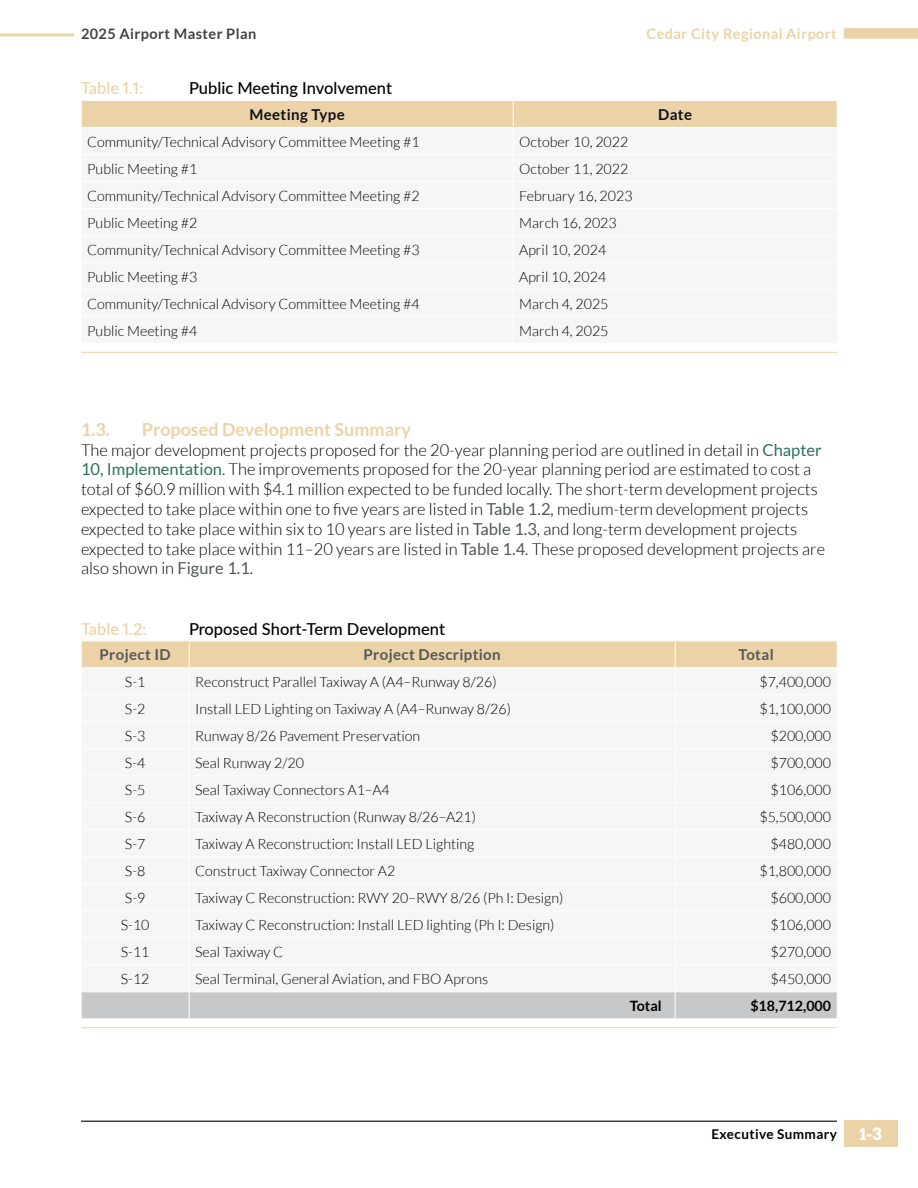
<style>
.page{position:relative;width:918px;height:1188px;background:#fff}
.page>*{position:absolute;margin:0;border:0;box-sizing:border-box;transform-origin:0 0}
.t1{font:700 18px "Lato";color:#ebd3a7}
.t2{font:300 16.5px/19.8px "Lato";color:#000}
.t3{font:500 16.5px "Lato";color:#000}
.t4{font:500 16.5px "Lato";color:#ebd3a7}
.t5{font:700 16.5px "Arvo";color:#fff}
.t6{font:700 15px "Lato";letter-spacing:.025em;color:#54585a}
.t7{font:700 15px "Lato";letter-spacing:.025em;color:#0e0f1b}
.t8{font:700 14.4px "Lato";letter-spacing:.03em;color:#ebd3a7}
.t9{font:700 14.4px "Lato";letter-spacing:.03em;color:#424242}
.t10{font:300 14.25px "Lato";color:#000}
.t11{font:700 14.25px "Lato";color:#000}
.t12{font:700 13.5px "Lato";letter-spacing:.03em;color:#000}
.s1{font-weight:400;color:#2a7061}
.s2{font-weight:400;color:#54585a}
</style>
<div class="page">
<div style="left:844px;top:1120px;width:54px;height:28px;background:#ebd3a7"></div>
<hr style="left:81px;top:1120px;width:756px;height:2px;background:#424242">
<hr style="left:2px;top:33px;width:71px;height:3px;background:#ebd3a7">
<div style="left:849px;top:28px;width:64px;height:11px;background:#ebd3a7"></div>
<hr style="left:81px;top:352px;width:756px;height:1px;background:#ebd3a7">
<hr style="left:81px;top:1027px;width:756px;height:1px;background:#ebd3a7">
<div style="left:81px;top:101px;width:756px;height:26px;background:#ebd3a7"></div>
<svg style="left:81px;top:641px;width:756px;height:378px"></svg>
<p class="t9" style="left:81px;top:25px;width:177px">2025 Airport Master Plan</p>
<p class="t8" style="left:647px;top:25px;width:192px">Cedar City Regional Airport</p>
<p class="t4" style="left:81px;top:76px;width:64px">Table 1.1:</p>
<p class="t3" style="left:189px;top:76px;width:205px">Public Meeting Involvement</p>
<p class="t7" style="left:250px;top:106px;width:97px">Meeting Type</p>
<p class="t7" style="left:658px;top:106px;width:35px">Date</p>
<p class="t10" style="left:87px;top:134px;width:334px">Community/Technical Advisory Committee Meeting #1</p>
<p class="t10" style="left:519px;top:134px;width:111px">October 10, 2022</p>
<p class="t10" style="left:87px;top:161px;width:112px">Public Meeting #1</p>
<p class="t10" style="left:519px;top:161px;width:111px">October 11, 2022</p>
<p class="t10" style="left:87px;top:188px;width:334px">Community/Technical Advisory Committee Meeting #2</p>
<p class="t10" style="left:519px;top:188px;width:115px">February 16, 2023</p>
<p class="t10" style="left:87px;top:215px;width:112px">Public Meeting #2</p>
<p class="t10" style="left:519px;top:215px;width:99px">March 16, 2023</p>
<p class="t10" style="left:87px;top:242px;width:334px">Community/Technical Advisory Committee Meeting #3</p>
<p class="t10" style="left:519px;top:242px;width:89px">April 10, 2024</p>
<p class="t10" style="left:87px;top:269px;width:112px">Public Meeting #3</p>
<p class="t10" style="left:519px;top:269px;width:89px">April 10, 2024</p>
<p class="t10" style="left:87px;top:296px;width:334px">Community/Technical Advisory Committee Meeting #4</p>
<p class="t10" style="left:519px;top:296px;width:91px">March 4, 2025</p>
<p class="t10" style="left:87px;top:323px;width:112px">Public Meeting #4</p>
<p class="t10" style="left:519px;top:323px;width:91px">March 4, 2025</p>
<p class="t1" style="left:81px;top:419px;width:30px">1.3.</p>
<p class="t1" style="left:142px;top:419px;width:271px">Proposed Development Summary</p>
<p class="t2" style="left:81px;top:440px;width:746px">The major development projects proposed for the 20-year planning period are outlined in detail in <span class="s1">Chapter 10, Implementation</span>. The improvements proposed for the 20-year planning period are estimated to cost a total of $60.9 million with $4.1 million expected to be funded locally. The short-term development projects expected to take place within one to five years are listed in <span class="s2">Table 1.2</span>, medium-term development projects expected to take place within six to 10 years are listed in <span class="s2">Table 1.3</span>, and long-term development projects expected to take place within 11–20 years are listed in <span class="s2">Table 1.4</span>. These proposed development projects are also shown in <span class="s2">Figure 1.1</span>.</p>
<p class="t4" style="left:81px;top:617px;width:67px">Table 1.2:</p>
<p class="t3" style="left:189px;top:617px;width:258px">Proposed Short-Term Development</p>
<p class="t6" style="left:100px;top:646px;width:73px">Project ID</p>
<p class="t6" style="left:364px;top:646px;width:139px">Project Description</p>
<p class="t6" style="left:739px;top:646px;width:37px">Total</p>
<p class="t10" style="left:125px;top:674px;width:22px">S-1</p>
<p class="t10" style="left:195px;top:674px;width:303px">Reconstruct Parallel Taxiway A (A4–Runway 8/26)</p>
<p class="t10" style="left:759px;top:674px;width:73px">$7,400,000</p>
<p class="t10" style="left:125px;top:701px;width:22px">S-2</p>
<p class="t10" style="left:195px;top:701px;width:317px">Install LED Lighting on Taxiway A (A4–Runway 8/26)</p>
<p class="t10" style="left:759px;top:701px;width:73px">$1,100,000</p>
<p class="t10" style="left:125px;top:728px;width:22px">S-3</p>
<p class="t10" style="left:195px;top:728px;width:227px">Runway 8/26 Pavement Preservation</p>
<p class="t10" style="left:771px;top:728px;width:62px">$200,000</p>
<p class="t10" style="left:125px;top:755px;width:22px">S-4</p>
<p class="t10" style="left:195px;top:755px;width:110px">Seal Runway 2/20</p>
<p class="t10" style="left:771px;top:755px;width:62px">$700,000</p>
<p class="t10" style="left:125px;top:782px;width:22px">S-5</p>
<p class="t10" style="left:195px;top:782px;width:196px">Seal Taxiway Connectors A1–A4</p>
<p class="t10" style="left:771px;top:782px;width:62px">$106,000</p>
<p class="t10" style="left:125px;top:809px;width:22px">S-6</p>
<p class="t10" style="left:195px;top:809px;width:282px">Taxiway A Reconstruction (Runway 8/26–A21)</p>
<p class="t10" style="left:759px;top:809px;width:73px">$5,500,000</p>
<p class="t10" style="left:125px;top:836px;width:22px">S-7</p>
<p class="t10" style="left:195px;top:836px;width:281px">Taxiway A Reconstruction: Install LED Lighting</p>
<p class="t10" style="left:771px;top:836px;width:62px">$480,000</p>
<p class="t10" style="left:125px;top:863px;width:22px">S-8</p>
<p class="t10" style="left:195px;top:863px;width:202px">Construct Taxiway Connector A2</p>
<p class="t10" style="left:759px;top:863px;width:73px">$1,800,000</p>
<p class="t10" style="left:125px;top:890px;width:22px">S-9</p>
<p class="t10" style="left:195px;top:890px;width:370px">Taxiway C Reconstruction: RWY 20–RWY 8/26 (Ph I: Design)</p>
<p class="t10" style="left:771px;top:890px;width:62px">$600,000</p>
<p class="t10" style="left:121px;top:917px;width:30px">S-10</p>
<p class="t10" style="left:195px;top:917px;width:361px">Taxiway C Reconstruction: Install LED lighting (Ph I: Design)</p>
<p class="t10" style="left:771px;top:917px;width:62px">$106,000</p>
<p class="t10" style="left:121px;top:944px;width:30px">S-11</p>
<p class="t10" style="left:195px;top:944px;width:90px">Seal Taxiway C</p>
<p class="t10" style="left:771px;top:944px;width:62px">$270,000</p>
<p class="t10" style="left:121px;top:971px;width:30px">S-12</p>
<p class="t10" style="left:195px;top:971px;width:295px">Seal Terminal, General Aviation, and FBO Aprons</p>
<p class="t10" style="left:771px;top:971px;width:62px">$450,000</p>
<p class="t11" style="left:630px;top:998px;width:33px">Total</p>
<p class="t11" style="left:750px;top:998px;width:82px">$18,712,000</p>
<p class="t12" style="left:711px;top:1127px;width:127px">Executive Summary</p>
<p class="t5" style="left:860px;top:1124px;width:23px">1-3</p>
</div>
